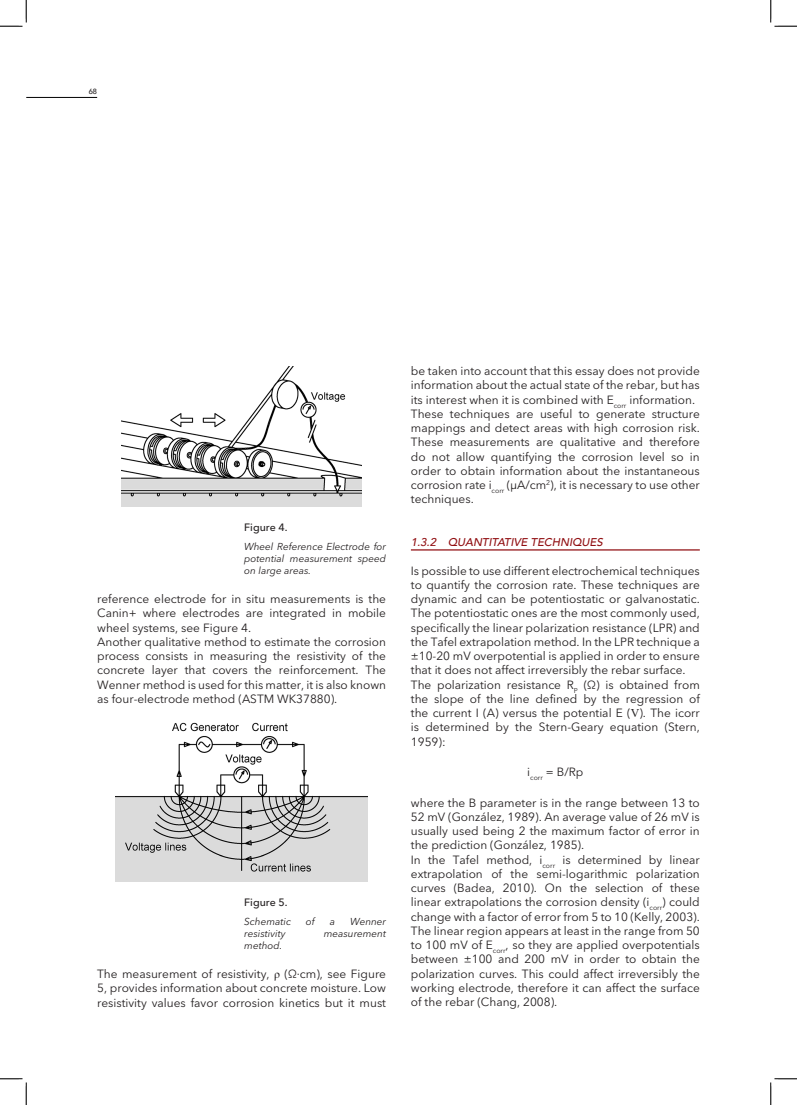
<style>
.page{position:relative;width:797px;height:1105px;background:#fff}
.page>*{position:absolute;margin:0;border:0;box-sizing:border-box;transform-origin:0 0}
.TEXT_ARTICLES_3{font:11.88px/14.2px "Avenir Next LT Pro";color:#231f20;text-align:justify}
.SUB_SUB__SUBTITLES_A{font:italic 500 11.25px "Avenir LT";color:#911013}
.images_title{font:500 10.62px "Avenir Next LT Pro";color:#231f20}
.image_text{font:italic 10px/12px "Avenir Next LT Pro";color:#231f20;text-align:justify}
.t1{font:500 7.5px "Avenir LT";color:#231f20}
.s1{font-family:"Times New Roman"}
</style>
<div class="page">
<hr style="left:26px;top:97px;width:71px;height:1px;background:#000">
<img style="left:121px;top:366px;width:241px;height:140px">
<img style="left:115px;top:722px;width:253px;height:159px">
<hr style="left:411px;top:549px;width:288px;height:1px;background:#911013">
<svg style="left:0;top:0;width:27px;height:27px"></svg>
<svg style="left:0;top:1078px;width:27px;height:27px"></svg>
<svg style="left:770px;top:0;width:27px;height:27px"></svg>
<svg style="left:770px;top:1078px;width:27px;height:27px"></svg>
<p class="t1" style="left:89px;top:87px;width:10px">68</p>
<p class="images_title" style="left:244px;top:521px;width:45px">Figure 4.</p>
<p class="image_text" style="left:244px;top:541px;width:143px">Wheel Reference Electrode for potential measurement speed on large areas.</p>
<p class="TEXT_ARTICLES_3" style="left:97px;top:592px;width:290px">reference electrode for in situ measurements is the Canin+ where electrodes are integrated in mobile wheel systems, see Figure 4.</p>
<p class="TEXT_ARTICLES_3" style="left:97px;top:634px;width:290px">Another qualitative method to estimate the corrosion process consists in measuring the resistivity of the concrete layer that covers the reinforcement. The Wenner method is used for this matter, it is also known as four-electrode method (ASTM WK37880).</p>
<p class="images_title" style="left:244px;top:896px;width:45px">Figure 5.</p>
<p class="image_text" style="left:244px;top:916px;width:48px">Schematic</p>
<p class="image_text" style="left:306px;top:916px;width:10px">of</p>
<p class="image_text" style="left:330px;top:916px;width:7px">a</p>
<p class="image_text" style="left:350px;top:916px;width:37px">Wenner</p>
<p class="image_text" style="left:244px;top:928px;width:43px">resistivity</p>
<p class="image_text" style="left:324px;top:928px;width:64px">measurement</p>
<p class="image_text" style="left:244px;top:940px;width:40px">method.</p>
<p class="TEXT_ARTICLES_3" style="left:97px;top:967px;width:290px">The measurement of resistivity, <span class="s1">ρ</span> (Ω∙cm), see Figure 5, provides information about concrete moisture. Low resistivity values favor corrosion kinetics but it must</p>
<p class="TEXT_ARTICLES_3" style="left:411px;top:364px;width:290px">be taken into account that this essay does not provide information about the actual state of the rebar, but has its interest when it is combined with E<sub>corr</sub> information.</p>
<p class="TEXT_ARTICLES_3" style="left:411px;top:406px;width:290px">These techniques are useful to generate structure mappings and detect areas with high corrosion risk.<br>These measurements are qualitative and therefore do not allow quantifying the corrosion level so in order to obtain information about the instantaneous corrosion rate i<sub>corr</sub> (µA/cm<sup>2</sup>), it is necessary to use other techniques.</p>
<p class="SUB_SUB__SUBTITLES_A" style="left:411px;top:536px;width:196px">1.3.2 QUANTITATIVE TECHNIQUES</p>
<p class="TEXT_ARTICLES_3" style="left:411px;top:563px;width:290px">Is possible to use different electrochemical techniques to quantify the corrosion rate. These techniques are dynamic and can be potentiostatic or galvanostatic.<br>The potentiostatic ones are the most commonly used, specifically the linear polarization resistance (LPR) and the Tafel extrapolation method. In the LPR technique a ±10-20 mV overpotential is applied in order to ensure that it does not affect irreversibly the rebar surface.</p>
<p class="TEXT_ARTICLES_3" style="left:411px;top:677px;width:290px">The polarization resistance R<sub>P</sub> (Ω) is obtained from the slope of the line defined by the regression of the current I (A) versus the potential E (<span class="s1">V</span>). The icorr is determined by the Stern-Geary equation (Stern, 1959):</p>
<p class="TEXT_ARTICLES_3" style="left:527px;top:765px;width:58px">i<sub>corr</sub> = B/Rp</p>
<p class="TEXT_ARTICLES_3" style="left:411px;top:795px;width:290px">where the B parameter is in the range between 13 to 52 mV (González, 1989). An average value of 26 mV is usually used being 2 the maximum factor of error in the prediction (González, 1985).</p>
<p class="TEXT_ARTICLES_3" style="left:411px;top:852px;width:290px">In the Tafel method, i<sub>corr</sub> is determined by linear extrapolation of the semi-logarithmic polarization curves (Badea, 2010). On the selection of these linear extrapolations the corrosion density (i<sub>corr</sub>) could change with a factor of error from 5 to 10 (Kelly, 2003).<br>The linear region appears at least in the range from 50 to 100 mV of E<sub>corr</sub>, so they are applied overpotentials between ±100 and 200 mV in order to obtain the polarization curves. This could affect irreversibly the working electrode, therefore it can affect the surface of the rebar (Chang, 2008).</p>
</div>
